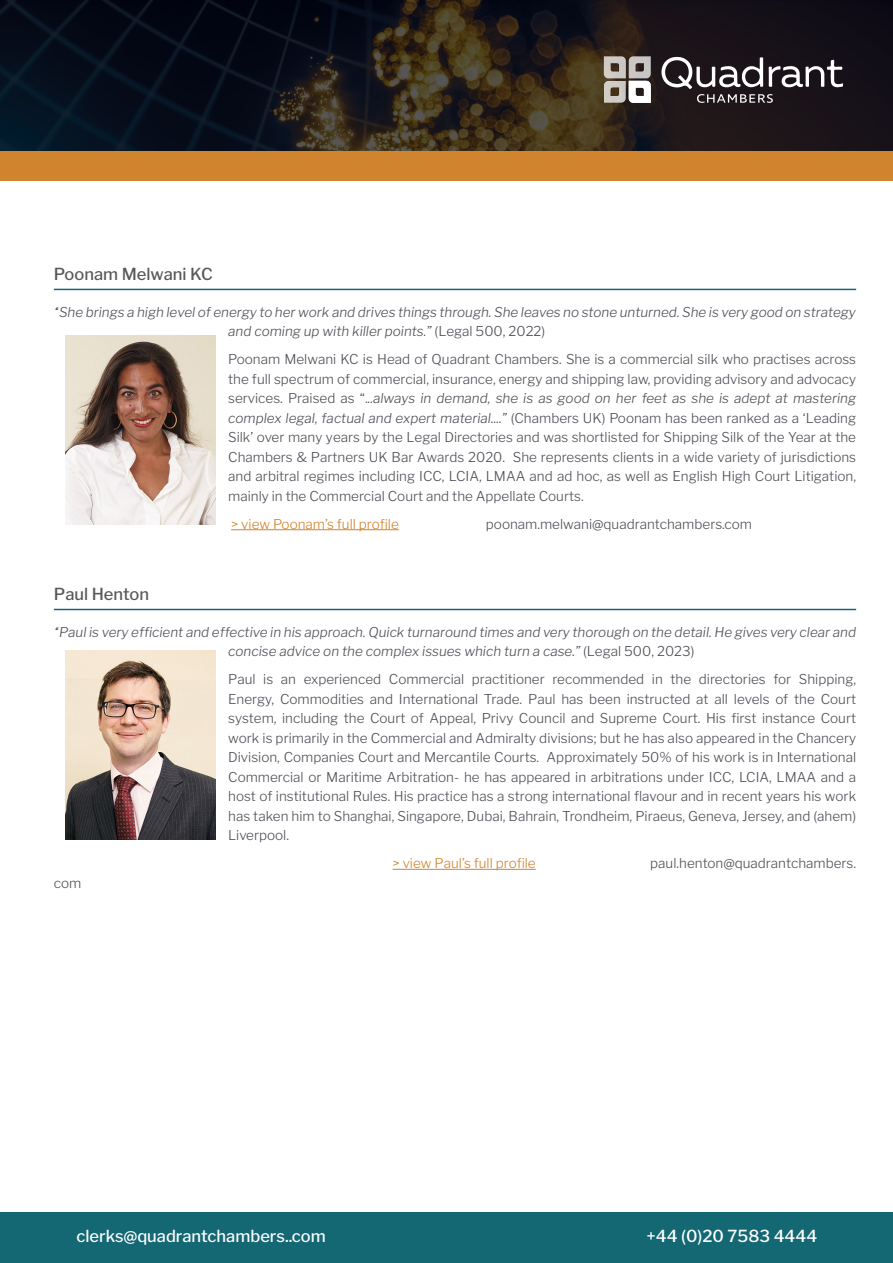
<style>
.page{position:relative;width:893px;height:1263px;background:#fff}
.page>*{position:absolute;margin:0;border:0;box-sizing:border-box;transform-origin:0 0}
.t1{font:500 16.5px "Libre Franklin";color:#fff}
.Sub_Head{font:500 16.5px "Libre Franklin";color:#57585a}
.Body{font:300 13.5px/19.5px "Libre Franklin";color:#4d4e56;text-align:justify}
.Body-2{font:italic 300 13.5px/19.5px "Libre Franklin";color:#4d4e56}
.Body-3{font:300 13.5px "Libre Franklin";color:#d0842e}
.s1{font-style:normal}
.s2{font-style:italic}
</style>
<div class="page">
<div style="left:0;top:1212px;width:893px;height:51px;background:#146873"></div>
<svg style="left:0;top:0;width:893px;height:151px;background:#1a181a"></svg>
<div style="left:0;top:151px;width:893px;height:30px;background:#d0842e"></div>
<svg style="left:604px;top:56px;width:47px;height:47px"></svg>
<svg style="left:661px;top:56px;width:182px;height:47px;background:#4a4448"></svg>
<hr style="left:54px;top:289px;width:802px;height:1px;background:#146873">
<hr style="left:231px;top:529px;width:168px;height:1px;background:#d0842e">
<hr style="left:54px;top:609px;width:802px;height:1px;background:#146873">
<hr style="left:393px;top:869px;width:143px;height:1px;background:#d0842e">
<img style="left:66px;top:335px;width:149px;height:189px">
<img style="left:66px;top:651px;width:149px;height:188px">
<p class="Sub_Head" style="left:54px;top:264px;width:161px">Poonam Melwani KC</p>
<p class="Body-2" style="left:228px;top:302px;width:629px;text-indent:-174px">“She brings a high level of energy to her work and drives things through. She leaves no stone unturned. She is very good on strategy and coming up with killer points.” <span class="s1">(Legal 500, 2022)</span></p>
<p class="Body" style="left:228px;top:350px;width:629px">Poonam Melwani KC is Head of Quadrant Chambers. She is a commercial silk who practises across the full spectrum of commercial, insurance, energy and shipping law, providing advisory and advocacy services. Praised as “.<span class="s2">..always in demand, she is as good on her feet as she is adept at mastering complex legal, factual and expert material....”</span> (Chambers UK) Poonam has been ranked as a ‘Leading Silk’ over many years by the Legal Directories and was shortlisted for Shipping Silk of the Year at the Chambers &amp; Partners UK Bar Awards 2020. She represents clients in a wide variety of jurisdictions and arbitral regimes including ICC, LCIA, LMAA and ad hoc, as well as English High Court Litigation, mainly in the Commercial Court and the Appellate Courts.</p>
<p class="Body-3" style="left:231px;top:516px;width:169px">&gt; view Poonam’s full profile</p>
<p class="Body" style="left:486px;top:514px;width:268px">poonam.melwani@quadrantchambers.com</p>
<p class="Sub_Head" style="left:54px;top:584px;width:97px">Paul Henton</p>
<p class="Body-2" style="left:228px;top:622px;width:629px;text-indent:-174px">“Paul is very efficient and effective in his approach. Quick turnaround times and very thorough on the detail. He gives very clear and concise advice on the complex issues which turn a case.” <span class="s1">(Legal 500, 2023)</span></p>
<p class="Body" style="left:228px;top:670px;width:629px">Paul is an experienced Commercial practitioner recommended in the directories for Shipping, Energy, Commodities and International Trade. Paul has been instructed at all levels of the Court system, including the Court of Appeal, Privy Council and Supreme Court. His first instance Court work is primarily in the Commercial and Admiralty divisions; but he has also appeared in the Chancery Division, Companies Court and Mercantile Courts. Approximately 50% of his work is in International Commercial or Maritime Arbitration- he has appeared in arbitrations under ICC, LCIA, LMAA and a host of institutional Rules. His practice has a strong international flavour and in recent years his work has taken him to Shanghai, Singapore, Dubai, Bahrain, Trondheim, Piraeus, Geneva, Jersey, and (ahem)<br>Liverpool.</p>
<p class="Body-3" style="left:393px;top:855px;width:145px">&gt; view Paul’s full profile</p>
<p class="Body" style="left:650px;top:854px;width:207px">paul.henton@quadrantchambers.</p>
<p class="Body" style="left:54px;top:873px;width:29px">com</p>
<p class="t1" style="left:77px;top:1226px;width:251px">clerks@quadrantchambers..com</p>
<p class="t1" style="left:647px;top:1226px;width:172px">+44 (0)20 7583 4444</p>
</div>
